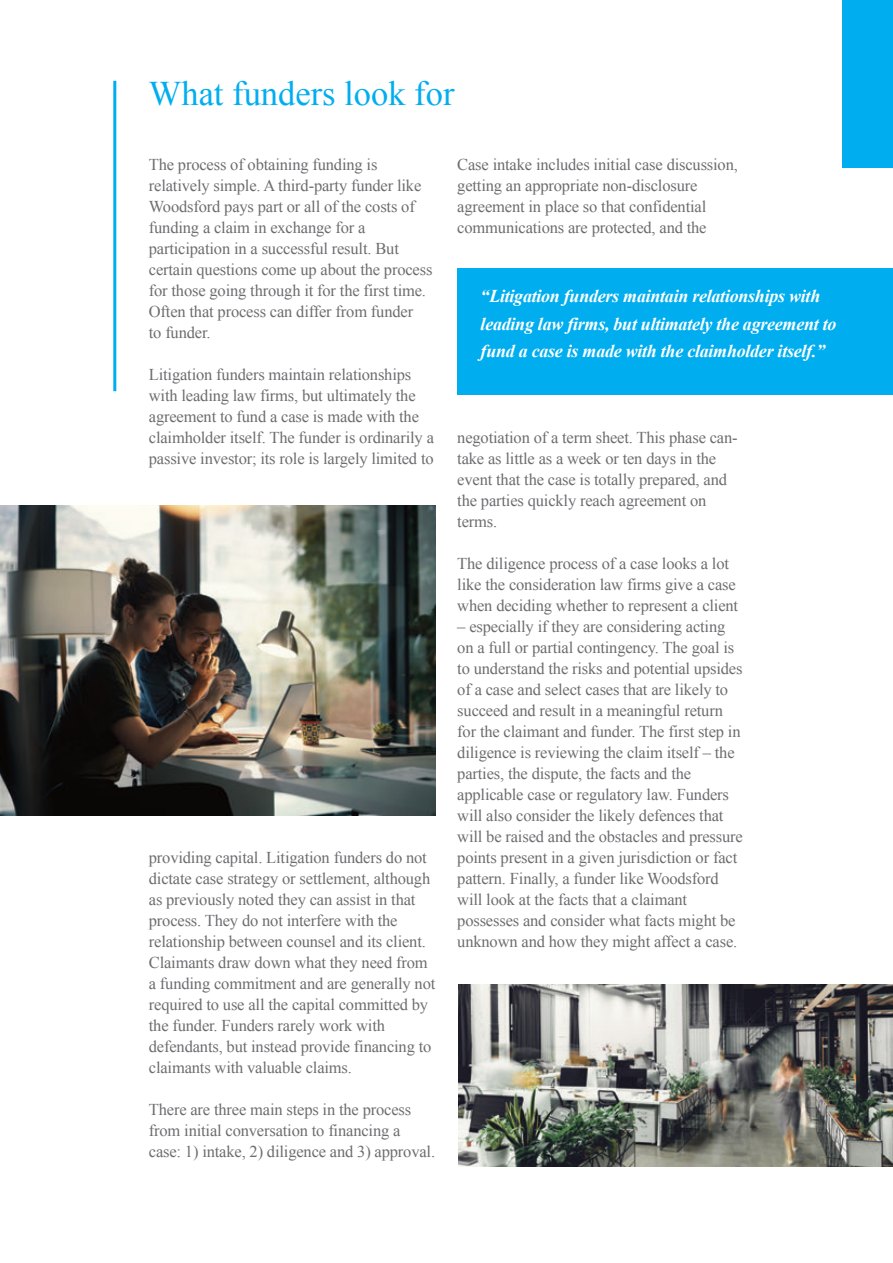
<style>
.page{position:relative;width:893px;height:1263px;background:#fff}
.page>*{position:absolute;margin:0;border:0;box-sizing:border-box;transform-origin:0 0}
.t1{font:34.5px "Times New Roman";color:#00aeef}
.t2{font:italic 700 18px "Times New Roman";letter-spacing:-.015em;color:#fff}
.t3{font:16.5px/21px "Times New Roman";letter-spacing:-.01em;color:#6c6d70}
</style>
<div class="page">
<div style="left:842px;top:0;width:51px;height:168px;background:#00aeef"></div>
<div style="left:457px;top:268px;width:436px;height:127px;background:#00aeef"></div>
<hr style="left:113px;top:81px;width:3px;height:310px;background:#00aeef">
<img style="left:0;top:506px;width:436px;height:310px">
<img style="left:458px;top:985px;width:435px;height:182px">
<p class="t1" style="left:149px;top:74px;width:307px">What funders look for</p>
<p class="t3" style="left:149px;top:154px;width:230px">The process of obtaining funding is</p>
<p class="t3" style="left:149px;top:175px;width:274px">relatively simple. A third-party funder like<br>Woodsford pays part or all of the costs of funding a claim in exchange for a</p>
<p class="t3" style="left:149px;top:238px;width:252px">participation in a successful result. But</p>
<p class="t3" style="left:149px;top:259px;width:285px">certain questions come up about the process for those going through it for the first time.<br>Often that process can differ from funder</p>
<p class="t3" style="left:149px;top:322px;width:63px">to funder.</p>
<p class="t3" style="left:149px;top:364px;width:287px">Litigation funders maintain relationships with leading law firms, but ultimately the agreement to fund a case is made with the claimholder itself. The funder is ordinarily a passive investor; its role is largely limited to</p>
<p class="t3" style="left:149px;top:847px;width:283px">providing capital. Litigation funders do not dictate case strategy or settlement, although as previously noted they can assist in that process. They do not interfere with the</p>
<p class="t3" style="left:149px;top:931px;width:288px">relationship between counsel and its client.<br>Claimants draw down what they need from a funding commitment and are generally not required to use all the capital committed by the funder. Funders rarely work with</p>
<p class="t3" style="left:149px;top:1036px;width:284px">defendants, but instead provide financing to claimants with valuable claims.</p>
<p class="t3" style="left:149px;top:1099px;width:288px">There are three main steps in the process from initial conversation to financing a case: 1) intake, 2) diligence and 3) approval.</p>
<p class="t3" style="left:457px;top:154px;width:282px">Case intake includes initial case discussion, getting an appropriate non-disclosure</p>
<p class="t3" style="left:457px;top:196px;width:250px">agreement in place so that confidential</p>
<p class="t3" style="left:457px;top:217px;width:251px">communications are protected, and the</p>
<p class="t2" style="left:481px;top:286px;width:341px">“Litigation funders maintain relationships with</p>
<p class="t2" style="left:481px;top:314px;width:357px">leading law firms, but ultimately the agreement to</p>
<p class="t2" style="left:481px;top:341px;width:346px">fund a case is made with the claimholder itself.”</p>
<p class="t3" style="left:457px;top:427px;width:282px">negotiation of a term sheet. This phase can&shy;take as little as a week or ten days in the event that the case is totally prepared, and the parties quickly reach agreement on terms.</p>
<p class="t3" style="left:457px;top:553px;width:282px">The diligence process of a case looks a lot like the consideration law firms give a case when deciding whether to represent a client</p>
<p class="t3" style="left:457px;top:616px;width:287px">– especially if they are considering acting on a full or partial contingency. The goal is to understand the risks and potential upsides of a case and select cases that are likely to succeed and result in a meaningful return for the claimant and funder. The first step in diligence is reviewing the claim itself – the parties, the dispute, the facts and the</p>
<p class="t3" style="left:457px;top:784px;width:287px">applicable case or regulatory law. Funders will also consider the likely defences that will be raised and the obstacles and pressure points present in a given jurisdiction or fact pattern. Finally, a funder like Woodsford will look at the facts that a claimant</p>
<p class="t3" style="left:457px;top:910px;width:280px">possesses and consider what facts might be</p>
<p class="t3" style="left:457px;top:931px;width:281px">unknown and how they might affect a case.</p>
</div>
